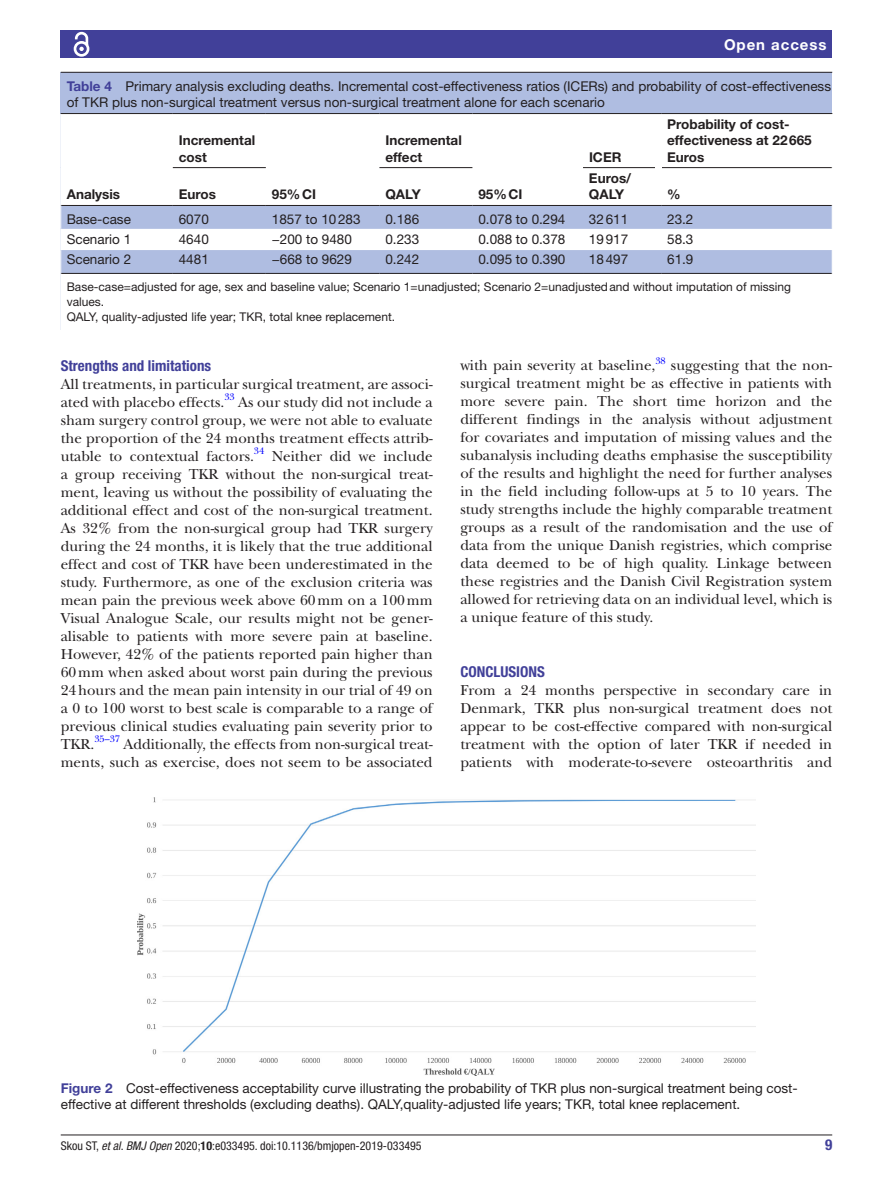
<style>
.page{position:relative;width:893px;height:1191px;background:#fff}
.page>*{position:absolute;margin:0;border:0;box-sizing:border-box;transform-origin:0 0}
.t1{font:15px/18px "New Baskerville";color:#231f20;text-align:justify}
.t2{font:700 condensed 15px "Helvetica Neue LT Std";color:#414099}
.t3{font:700 15px "Helvetica Neue LT Std";letter-spacing:.065em;color:#fff}
.t4{font:13.5px/16.5px "Helvetica Neue LT Std";color:#231f20}
.t5{font:700 13.5px/16.2px "Helvetica Neue LT Std";color:#231f20}
.t6{font:12px/15px "Helvetica Neue LT Std";color:#231f20}
.t7{font:condensed 12px "Helvetica Neue LT Std";color:#231f20}
.t8{font:9.9px "New Baskerville";color:#00f}
.s1{font-weight:700;color:#414099}
.s2{font-style:italic}
.s3{font-weight:700}
</style>
<div class="page">
<hr style="left:61px;top:1134px;width:771px;height:1px;background:#231f20">
<div style="left:61px;top:31px;width:771px;height:27px;background:#414099"></div>
<svg style="left:73px;top:31px;width:17px;height:26px"></svg>
<div style="left:61px;top:73px;width:771px;height:257px;background:#afbde1"></div>
<hr style="left:61px;top:72px;width:771px;height:1px;background:#231f20">
<div style="left:61px;top:114px;width:771px;height:216px;background:#fff"></div>
<svg style="left:61px;top:206px;width:771px;height:67px"></svg>
<hr style="left:61px;top:205px;width:112px;height:1px;background:#231f20">
<hr style="left:266px;top:205px;width:113px;height:1px;background:#231f20">
<hr style="left:472px;top:205px;width:111px;height:1px;background:#231f20">
<hr style="left:61px;top:113px;width:112px;height:1px;background:#231f20">
<hr style="left:173px;top:113px;width:93px;height:1px;background:#231f20">
<hr style="left:266px;top:113px;width:113px;height:1px;background:#231f20">
<hr style="left:379px;top:113px;width:93px;height:1px;background:#231f20">
<hr style="left:472px;top:113px;width:111px;height:1px;background:#231f20">
<hr style="left:583px;top:113px;width:78px;height:1px;background:#231f20">
<hr style="left:661px;top:113px;width:171px;height:1px;background:#231f20">
<hr style="left:173px;top:167px;width:93px;height:1px;background:#231f20">
<hr style="left:173px;top:205px;width:93px;height:1px;background:#231f20">
<hr style="left:379px;top:167px;width:93px;height:1px;background:#231f20">
<hr style="left:379px;top:205px;width:93px;height:1px;background:#231f20">
<hr style="left:583px;top:167px;width:78px;height:1px;background:#231f20">
<hr style="left:583px;top:205px;width:78px;height:1px;background:#231f20">
<hr style="left:661px;top:167px;width:171px;height:1px;background:#231f20">
<hr style="left:661px;top:205px;width:171px;height:1px;background:#231f20">
<hr style="left:173px;top:273px;width:93px;height:1px;background:#231f20">
<hr style="left:266px;top:273px;width:113px;height:1px;background:#231f20">
<hr style="left:379px;top:273px;width:93px;height:1px;background:#231f20">
<hr style="left:472px;top:273px;width:111px;height:1px;background:#231f20">
<hr style="left:583px;top:273px;width:78px;height:1px;background:#231f20">
<hr style="left:661px;top:273px;width:171px;height:1px;background:#231f20">
<hr style="left:61px;top:273px;width:112px;height:1px;background:#231f20">
<svg style="left:60px;top:205px;width:1px;height:68px"></svg>
<hr style="left:67px;top:305px;width:765px;height:2px;background:#fff">
<hr style="left:67px;top:320px;width:765px;height:2px;background:#fff">
<svg style="left:655px;top:165px;width:6px;height:5px"></svg>
<img style="left:138px;top:797px;width:617px;height:278px">
<p class="t3" style="left:724px;top:35px;width:104px">Open access</p>
<p class="t4" style="left:67px;top:77px;width:766px"><span class="s1">Table 4</span> Primary analysis excluding deaths. Incremental cost-effectiveness ratios (ICERs) and probability of cost-effectiveness of TKR plus non-surgical treatment versus non-surgical treatment alone for each scenario</p>
<p class="t5" style="left:67px;top:186px;width:55px">Analysis</p>
<p class="t5" style="left:179px;top:132px;width:78px">Incremental cost</p>
<p class="t5" style="left:385px;top:132px;width:78px">Incremental effect</p>
<p class="t5" style="left:179px;top:186px;width:39px">Euros</p>
<p class="t5" style="left:385px;top:186px;width:37px">QALY</p>
<p class="t5" style="left:272px;top:186px;width:46px">95%CI</p>
<p class="t5" style="left:478px;top:186px;width:46px">95%CI</p>
<p class="t5" style="left:589px;top:148px;width:34px">ICER</p>
<p class="t5" style="left:589px;top:170px;width:44px">Euros/<br>QALY</p>
<p class="t5" style="left:667px;top:116px;width:146px">Probability of cost&shy;effectiveness at 22665<br>Euros</p>
<p class="t5" style="left:667px;top:186px;width:15px">%</p>
<p class="t4" style="left:67px;top:211px;width:66px">Base-case</p>
<p class="t4" style="left:179px;top:211px;width:32px">6070</p>
<p class="t4" style="left:272px;top:211px;width:90px">1857 to 10283</p>
<p class="t4" style="left:385px;top:211px;width:35px">0.186</p>
<p class="t4" style="left:478px;top:211px;width:89px">0.078 to 0.294</p>
<p class="t4" style="left:589px;top:211px;width:41px">32611</p>
<p class="t4" style="left:667px;top:211px;width:28px">23.2</p>
<p class="t4" style="left:67px;top:231px;width:66px">Scenario 1</p>
<p class="t4" style="left:179px;top:231px;width:32px">4640</p>
<p class="t4" style="left:272px;top:231px;width:82px">−200 to 9480</p>
<p class="t4" style="left:385px;top:231px;width:35px">0.233</p>
<p class="t4" style="left:478px;top:231px;width:89px">0.088 to 0.378</p>
<p class="t4" style="left:589px;top:231px;width:41px">19917</p>
<p class="t4" style="left:667px;top:231px;width:28px">58.3</p>
<p class="t4" style="left:67px;top:251px;width:66px">Scenario 2</p>
<p class="t4" style="left:179px;top:251px;width:32px">4481</p>
<p class="t4" style="left:272px;top:251px;width:82px">−668 to 9629</p>
<p class="t4" style="left:385px;top:251px;width:35px">0.242</p>
<p class="t4" style="left:478px;top:251px;width:89px">0.095 to 0.390</p>
<p class="t4" style="left:589px;top:251px;width:41px">18497</p>
<p class="t4" style="left:667px;top:251px;width:28px">61.9</p>
<p class="t6" style="left:67px;top:279px;width:726px">Base-case=adjusted for age, sex and baseline value; Scenario 1=unadjusted; Scenario 2=unadjustedand without imputation of missing values.<br>QALY, quality-adjusted life year; TKR, total knee replacement.</p>
<p class="t2" style="left:61px;top:356px;width:152px">Strengths and limitations</p>
<p class="t1" style="left:61px;top:375px;width:373px">All treatments, in particular surgical treatment, are associ&shy;ated with placebo effects.</p>
<p class="t8" style="left:224px;top:391px;width:12px">33</p>
<p class="t1" style="left:61px;top:393px;width:373px;text-indent:178px">As our study did not include a sham surgery control group, we were not able to evaluate the proportion of the 24 months treatment effects attrib&shy;utable to contextual factors.<sup>34</sup></p>
<p class="t1" style="left:61px;top:447px;width:373px;text-indent:211px">Neither did we include a group receiving TKR without the non-surgical treat&shy;ment, leaving us without the possibility of evaluating the additional effect and cost of the non-surgical treatment.<br>As 32% from the non-surgical group had TKR surgery during the 24 months, it is likely that the true additional effect and cost of TKR have been underestimated in the study. Furthermore, as one of the exclusion criteria was mean pain the previous week above 60mm on a 100mm Visual Analogue Scale, our results might not be gener&shy;alisable to patients with more severe pain at baseline.<br>However, 42% of the patients reported pain higher than 60mm when asked about worst pain during the previous 24hours and the mean pain intensity in our trial of 49 on a 0 to 100 worst to best scale is comparable to a range of previous clinical studies evaluating pain severity prior to TKR.</p>
<p class="t8" style="left:94px;top:733px;width:27px">35–37</p>
<p class="t1" style="left:61px;top:735px;width:373px;text-align:right">Additionally, the effects from non-surgical treat-<br>ments, such as exercise, does not seem to be associated</p>
<p class="t1" style="left:460px;top:356px;width:196px">with pain severity at baseline,</p>
<p class="t8" style="left:655px;top:354px;width:12px">38</p>
<p class="t1" style="left:460px;top:356px;width:373px;text-indent:211px">suggesting that the non&shy;surgical treatment might be as effective in patients with more severe pain. The short time horizon and the different findings in the analysis without adjustment for covariates and imputation of missing values and the subanalysis including deaths emphasise the susceptibility of the results and highlight the need for further analyses in the field including follow-ups at 5 to 10 years. The study strengths include the highly comparable treatment groups as a result of the randomisation and the use of data from the unique Danish registries, which comprise data deemed to be of high quality. Linkage between these registries and the Danish Civil Registration system allowed for retrieving data on an individual level, which is a unique feature of this study.</p>
<p class="t2" style="left:460px;top:662px;width:86px">Conclusions</p>
<p class="t1" style="left:460px;top:681px;width:373px">From a 24 months perspective in secondary care in Denmark, TKR plus non-surgical treatment does not appear to be cost-effective compared with non-surgical treatment with the option of later TKR if needed in patients with moderate-to-severe osteoarthritis and</p>
<p class="t4" style="left:61px;top:1080px;width:738px"><span class="s1">Figure 2</span> Cost-effectiveness acceptability curve illustrating the probability of TKR plus non-surgical treatment being cost&shy;effective at different thresholds (excluding deaths). QALY,quality-adjusted life years; TKR, total knee replacement.</p>
<p class="t7" style="left:61px;top:1138px;width:362px">Skou ST, <span class="s2">et al</span>. <span class="s2">BMJ Open</span> 2020;<span class="s3">10</span>:e033495. doi:10.1136/bmjopen-2019-033495</p>
<p class="t2" style="left:825px;top:1135px;width:9px">9</p>
</div>
